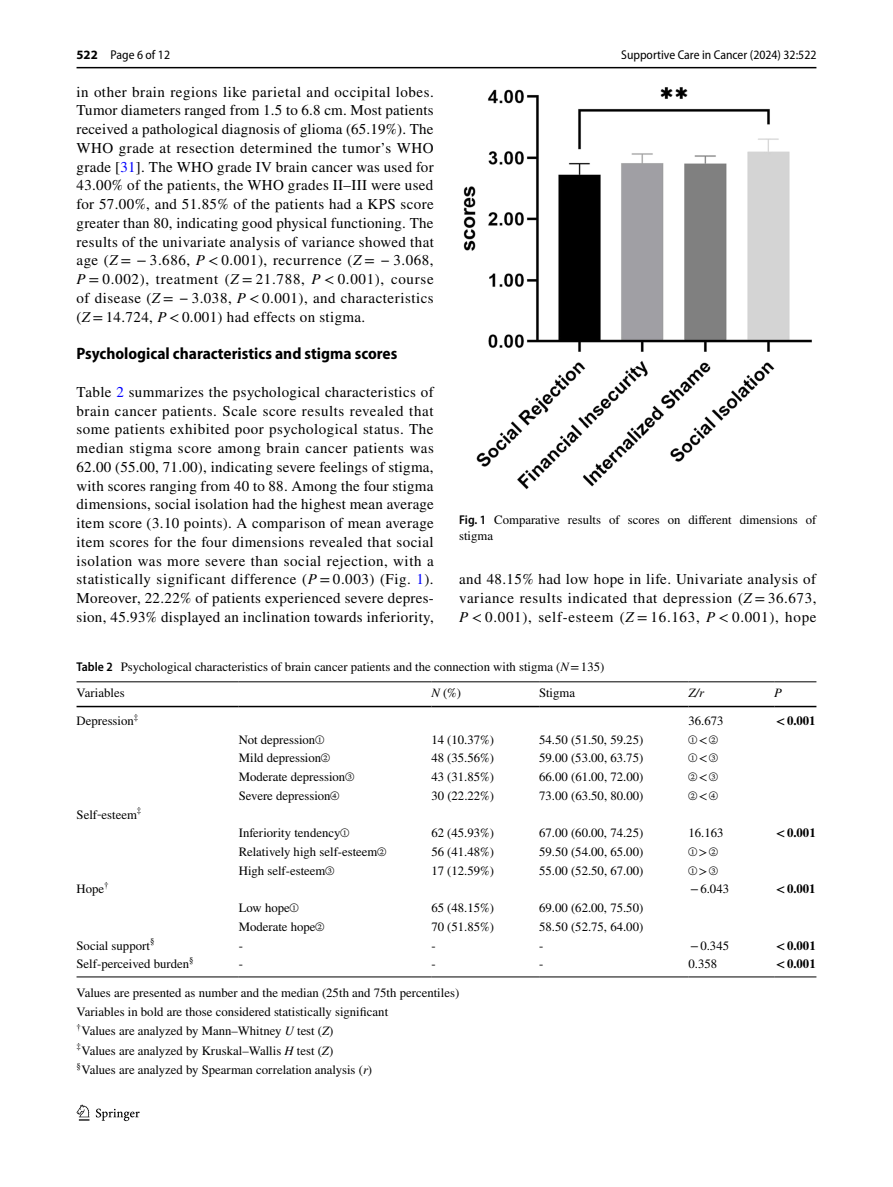
<style>
.page{position:relative;width:893px;height:1187px;background:#fff}
.page>*{position:absolute;margin:0;border:0;box-sizing:border-box;transform-origin:0 0}
.t1{font:700 semi-condensed 16.5px "Myriad Pro";color:#000}
.t2{font:15px/18.8px "STIX";letter-spacing:.035em;color:#000;text-align:justify}
.t3{font:12.75px/19.2px "STIX";color:#000}
.t4{font:semi-condensed 12.75px "Myriad Pro";color:#000}
.t5{font:700 12.75px "STIX";color:#000}
.t6{font:italic 12.75px "STIX";color:#000}
.s1{font-weight:700;font-stretch:normal}
.s2{color:#00f}
.s3{font-style:italic}
.s4{font-family:"Myriad Pro";font-weight:600;font-stretch:semi-condensed}
.s5{font-family:"Code 2000"}
</style>
<div class="page">
<hr style="left:77px;top:67px;width:739px;height:1px;background:#000">
<svg style="left:77px;top:1104px;width:12px;height:16px"></svg>
<svg style="left:96px;top:1108px;width:44px;height:12px"></svg>
<hr style="left:77px;top:681px;width:162px;height:1px;background:#000">
<hr style="left:77px;top:705px;width:162px;height:2px;background:#000">
<hr style="left:239px;top:681px;width:192px;height:1px;background:#000">
<hr style="left:239px;top:705px;width:192px;height:2px;background:#000">
<hr style="left:431px;top:681px;width:108px;height:1px;background:#000">
<hr style="left:431px;top:705px;width:108px;height:2px;background:#000">
<hr style="left:539px;top:681px;width:149px;height:1px;background:#000">
<hr style="left:539px;top:705px;width:149px;height:2px;background:#000">
<hr style="left:688px;top:681px;width:86px;height:1px;background:#000">
<hr style="left:688px;top:705px;width:86px;height:2px;background:#000">
<hr style="left:774px;top:681px;width:42px;height:1px;background:#000">
<hr style="left:774px;top:705px;width:42px;height:2px;background:#000">
<hr style="left:77px;top:976px;width:162px;height:1px;background:#000">
<hr style="left:239px;top:976px;width:192px;height:1px;background:#000">
<hr style="left:431px;top:976px;width:108px;height:1px;background:#000">
<hr style="left:539px;top:976px;width:149px;height:1px;background:#000">
<hr style="left:688px;top:976px;width:86px;height:1px;background:#000">
<hr style="left:774px;top:976px;width:42px;height:1px;background:#000">
<img style="left:463px;top:87px;width:349px;height:402px">
<p class="t4" style="left:77px;top:48px;width:95px"><span class="s1">522</span> Page 6 of 12</p>
<p class="t4" style="left:621px;top:48px;width:197px">Supportive Care in Cancer (2024) 32:522</p>
<p class="t2" style="left:77px;top:83px;width:359px">in other brain regions like parietal and occipital lobes.<br>Tumor diameters ranged from 1.5 to 6.8 cm. Most patients received a pathological diagnosis of glioma (65.19%). The WHO grade at resection determined the tumor’s WHO grade [<span class="s2">31</span>]. The WHO grade IV brain cancer was used for 43.00% of the patients, the WHO grades II–III were used for 57.00%, and 51.85% of the patients had a KPS score greater than 80, indicating good physical functioning. The results of the univariate analysis of variance showed that age (<span class="s3">Z</span> = − 3.686, <span class="s3">P</span> &lt; 0.001), recurrence (<span class="s3">Z</span> = <span class="s3">−</span> 3.068, <span class="s3">P</span> = 0.002), treatment (<span class="s3">Z</span> = 21.788, <span class="s3">P</span> &lt; 0.001), course of disease (<span class="s3">Z</span> = <span class="s3">−</span> 3.038, <span class="s3">P</span> &lt; 0.001), and characteristics (<span class="s3">Z</span> = 14.724, <span class="s3">P</span> &lt; 0.001) had effects on stigma.</p>
<p class="t1" style="left:77px;top:344px;width:322px">Psychological characteristics and stigma scores</p>
<p class="t2" style="left:77px;top:383px;width:359px">Table <span class="s2">2</span> summarizes the psychological characteristics of brain cancer patients. Scale score results revealed that some patients exhibited poor psychological status. The median stigma score among brain cancer patients was 62.00 (55.00, 71.00), indicating severe feelings of stigma, with scores ranging from 40 to 88. Among the four stigma dimensions, social isolation had the highest mean average item score (3.10 points). A comparison of mean average item scores for the four dimensions revealed that social isolation was more severe than social rejection, with a statistically significant difference (<span class="s3">P</span> = 0.003) (Fig. <span class="s2">1</span>).<br>Moreover, 22.22% of patients experienced severe depres&shy;sion, 45.93% displayed an inclination towards inferiority,</p>
<p class="t3" style="left:459px;top:513px;width:359px;line-height:15px"><span class="s4">Fig. 1</span> Comparative results of scores on different dimensions of stigma</p>
<p class="t2" style="left:459px;top:571px;width:359px">and 48.15% had low hope in life. Univariate analysis of variance results indicated that depression (<span class="s3">Z</span> = 36.673, <span class="s3">P</span> &lt; 0.001), self-esteem (<span class="s3">Z</span> = 16.163, <span class="s3">P</span> &lt; 0.001), hope</p>
<p class="t3" style="left:77px;top:658px;width:529px"><span class="s4">Table 2</span> Psychological characteristics of brain cancer patients and the connection with stigma (<span class="s3">N</span>=135)</p>
<p class="t3" style="left:77px;top:683px;width:50px">Variables</p>
<p class="t3" style="left:431px;top:683px;width:31px"><span class="s3">N</span> (%)</p>
<p class="t3" style="left:539px;top:683px;width:37px">Stigma</p>
<p class="t6" style="left:688px;top:683px;width:17px">Z/r</p>
<p class="t6" style="left:774px;top:683px;width:9px">P</p>
<p class="t3" style="left:77px;top:711px;width:63px">Depression<sup>‡</sup></p>
<p class="t3" style="left:688px;top:711px;width:37px">36.673</p>
<p class="t5" style="left:776px;top:713px;width:41px">&lt;0.001</p>
<p class="t3" style="left:239px;top:730px;width:87px">Not depression①</p>
<p class="t3" style="left:431px;top:730px;width:64px">14 (10.37%)</p>
<p class="t3" style="left:539px;top:730px;width:106px">54.50 (51.50, 59.25)</p>
<p class="t3" style="left:688px;top:730px;width:31px">①&lt;②</p>
<p class="t3" style="left:239px;top:749px;width:93px">Mild depression②</p>
<p class="t3" style="left:431px;top:749px;width:64px">48 (35.56%)</p>
<p class="t3" style="left:539px;top:749px;width:106px">59.00 (53.00, 63.75)</p>
<p class="t3" style="left:688px;top:749px;width:31px">①&lt;③</p>
<p class="t3" style="left:239px;top:768px;width:117px">Moderate depression③</p>
<p class="t3" style="left:431px;top:768px;width:64px">43 (31.85%)</p>
<p class="t3" style="left:539px;top:768px;width:106px">66.00 (61.00, 72.00)</p>
<p class="t3" style="left:688px;top:768px;width:31px">②&lt;③</p>
<p class="t3" style="left:239px;top:786px;width:102px">Severe depression④</p>
<p class="t3" style="left:431px;top:786px;width:64px">30 (22.22%)</p>
<p class="t3" style="left:539px;top:786px;width:106px">73.00 (63.50, 80.00)</p>
<p class="t3" style="left:688px;top:786px;width:31px">②&lt;④</p>
<p class="t3" style="left:77px;top:805px;width:66px">Self<span class="s5">‐</span>esteem<sup>‡</sup></p>
<p class="t3" style="left:239px;top:824px;width:112px">Inferiority tendency①</p>
<p class="t3" style="left:431px;top:824px;width:64px">62 (45.93%)</p>
<p class="t3" style="left:539px;top:824px;width:106px">67.00 (60.00, 74.25)</p>
<p class="t3" style="left:688px;top:824px;width:37px">16.163</p>
<p class="t5" style="left:776px;top:825px;width:41px">&lt;0.001</p>
<p class="t3" style="left:239px;top:842px;width:149px">Relatively high self-esteem②</p>
<p class="t3" style="left:431px;top:842px;width:64px">56 (41.48%)</p>
<p class="t3" style="left:539px;top:842px;width:106px">59.50 (54.00, 65.00)</p>
<p class="t3" style="left:688px;top:842px;width:31px">①&gt;②</p>
<p class="t3" style="left:239px;top:861px;width:97px">High self-esteem③</p>
<p class="t3" style="left:431px;top:861px;width:64px">17 (12.59%)</p>
<p class="t3" style="left:539px;top:861px;width:106px">55.00 (52.50, 67.00)</p>
<p class="t3" style="left:688px;top:861px;width:31px">①&gt;③</p>
<p class="t3" style="left:77px;top:880px;width:34px">Hope<sup>†</sup></p>
<p class="t3" style="left:690px;top:880px;width:41px">−6.043</p>
<p class="t5" style="left:776px;top:881px;width:41px">&lt;0.001</p>
<p class="t3" style="left:239px;top:899px;width:61px">Low hope①</p>
<p class="t3" style="left:431px;top:899px;width:64px">65 (48.15%)</p>
<p class="t3" style="left:539px;top:899px;width:106px">69.00 (62.00, 75.50)</p>
<p class="t3" style="left:239px;top:917px;width:87px">Moderate hope②</p>
<p class="t3" style="left:431px;top:917px;width:64px">70 (51.85%)</p>
<p class="t3" style="left:539px;top:917px;width:106px">58.50 (52.75, 64.00)</p>
<p class="t3" style="left:77px;top:936px;width:80px">Social support<sup>§</sup></p>
<p class="t3" style="left:239px;top:936px;width:6px">-</p>
<p class="t3" style="left:431px;top:936px;width:6px">-</p>
<p class="t3" style="left:539px;top:936px;width:6px">-</p>
<p class="t3" style="left:690px;top:936px;width:41px">−0.345</p>
<p class="t5" style="left:776px;top:937px;width:41px">&lt;0.001</p>
<p class="t3" style="left:77px;top:955px;width:119px">Self-perceived burden<sup>§</sup></p>
<p class="t3" style="left:239px;top:955px;width:6px">-</p>
<p class="t3" style="left:431px;top:955px;width:6px">-</p>
<p class="t3" style="left:539px;top:955px;width:6px">-</p>
<p class="t3" style="left:688px;top:955px;width:30px">0.358</p>
<p class="t5" style="left:776px;top:956px;width:41px">&lt;0.001</p>
<p class="t3" style="left:77px;top:983px;width:384px">Values are presented as number and the median (25th and 75th percentiles)<br>Variables in bold are those considered statistically significant<br><sup>†</sup>Values are analyzed by Mann–Whitney <span class="s3">U</span> test (<span class="s3">Z</span>)<br><sup>‡</sup>Values are analyzed by Kruskal–Wallis <span class="s3">H</span> test (<span class="s3">Z</span>)<br><sup>§</sup>Values are analyzed by Spearman correlation analysis (<span class="s3">r</span>)</p>
</div>
